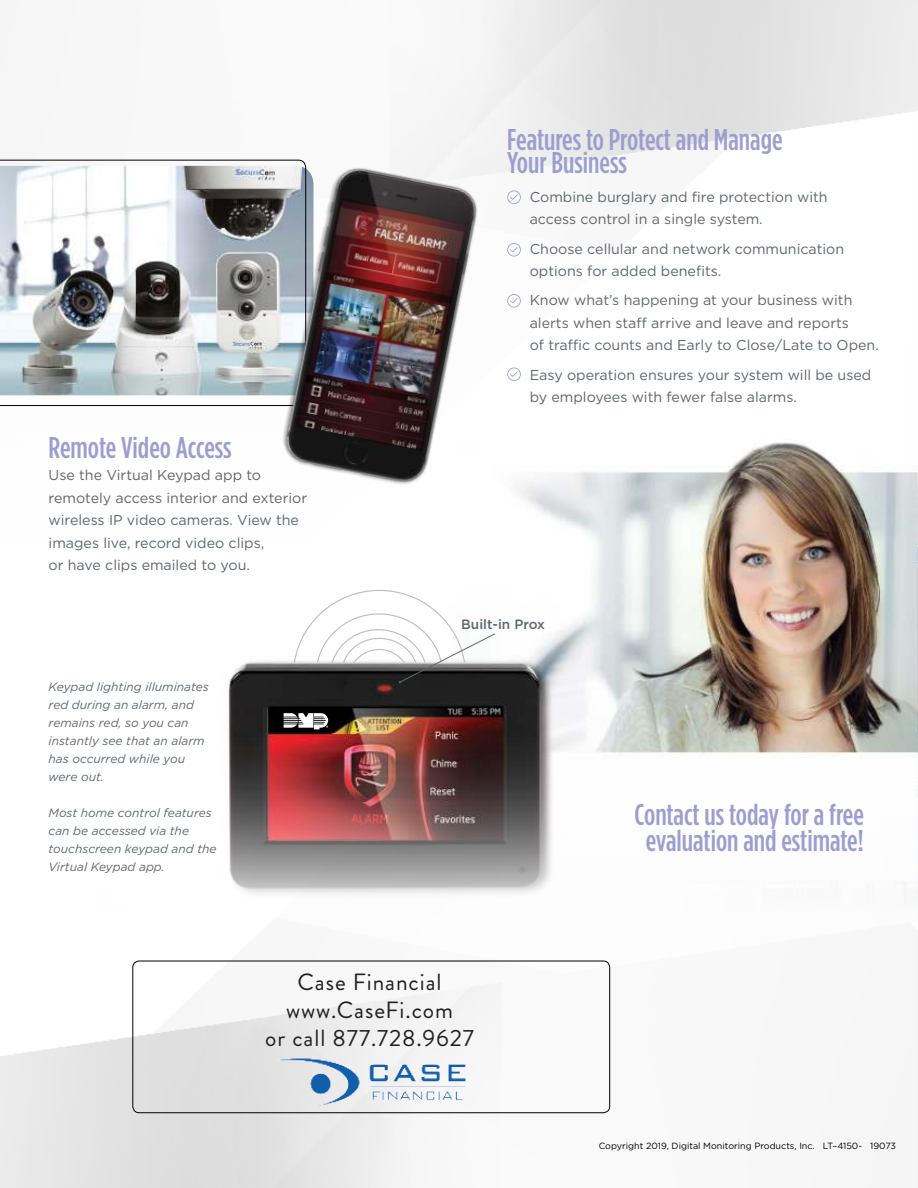
<style>
.page{position:relative;width:918px;height:1188px;background:#fff}
.page>*{position:absolute;margin:0;border:0;box-sizing:border-box;transform-origin:0 0}
.t1{font:500 30px/22.5px "Gotham Condensed";color:#9b9fd0}
.t2{font:23.4px/28.2px "Brandon Grotesque";letter-spacing:.04em;color:#231f20;text-align:center}
.t3{font:14.25px/22.5px "Gotham";color:#5b6870}
.t4{font:500 13.5px "Gotham";color:#5b6870}
.t5{font:italic 12px/18px "Gotham";color:#5b6870}
.t6{font:9px "Gotham";color:#000}
</style>
<div class="page">
<img style="left:228px;top:544px;width:690px;height:173px">
<img style="left:904px;top:544px;width:14px;height:20px">
<img style="left:0;top:0;width:918px;height:544px">
<img style="left:0;top:717px;width:918px;height:471px">
<div style="left:133px;top:961px;width:477px;height:152px;border:1px solid #000;border-radius:6px"></div>
<svg style="left:0;top:160px;width:256px;height:246px"></svg>
<svg style="left:294px;top:586px;width:202px;height:97px"></svg>
<img style="left:256px;top:125px;width:251px;height:399px">
<svg style="left:507px;top:367px;width:14px;height:14px"></svg>
<svg style="left:507px;top:294px;width:14px;height:14px"></svg>
<svg style="left:507px;top:243px;width:14px;height:14px"></svg>
<svg style="left:507px;top:190px;width:14px;height:14px"></svg>
<svg style="left:284px;top:713px;width:44px;height:16px"></svg>
<img style="left:269px;top:1057px;width:201px;height:50px">
<h1 class="t1" style="left:49px;top:437px;width:185px">Remote Video Access</h1>
<p class="t3" style="left:49px;top:465px;width:260px">Use the Virtual Keypad app to remotely access interior and exterior wireless IP video cameras. View the images live, record video clips,<br>or have clips emailed to you.</p>
<p class="t5" style="left:49px;top:678px;width:162px">Keypad lighting illuminates red during an alarm, and remains red, so you can instantly see that an alarm has occurred while you were out.</p>
<p class="t5" style="left:49px;top:804px;width:170px">Most home control features can be accessed via the touchscreen keypad and the<br>Virtual Keypad app.</p>
<h1 class="t1" style="left:507px;top:130px;width:277px">Features to Protect and Manage<br>Your Business</h1>
<p class="t3" style="left:530px;top:186px;width:299px">Combine burglary and fire protection with access control in a single system.</p>
<p class="t3" style="left:530px;top:238px;width:316px">Choose cellular and network communication options for added benefits.</p>
<p class="t3" style="left:530px;top:290px;width:351px">Know what’s happening at your business with alerts when staff arrive and leave and reports<br>of traffic counts and Early to Close/Late to Open.</p>
<p class="t3" style="left:530px;top:364px;width:343px">Easy operation ensures your system will be used by employees with fewer false alarms.</p>
<p class="t4" style="left:461px;top:618px;width:85px">Built-in Prox</p>
<h1 class="t1" style="left:634px;top:804px;width:231px;line-height:25.5px;text-align:center">Contact us today for a free evaluation and estimate!</h1>
<h2 class="t2" style="left:265px;top:968px;width:210px">Case Financial www.CaseFi.com<br>or call 877.728.9627</h2>
<p class="t6" style="left:599px;top:1141px;width:299px">Copyright 2019, Digital Monitoring Products, Inc. LT–4150- 19073</p>
</div>
